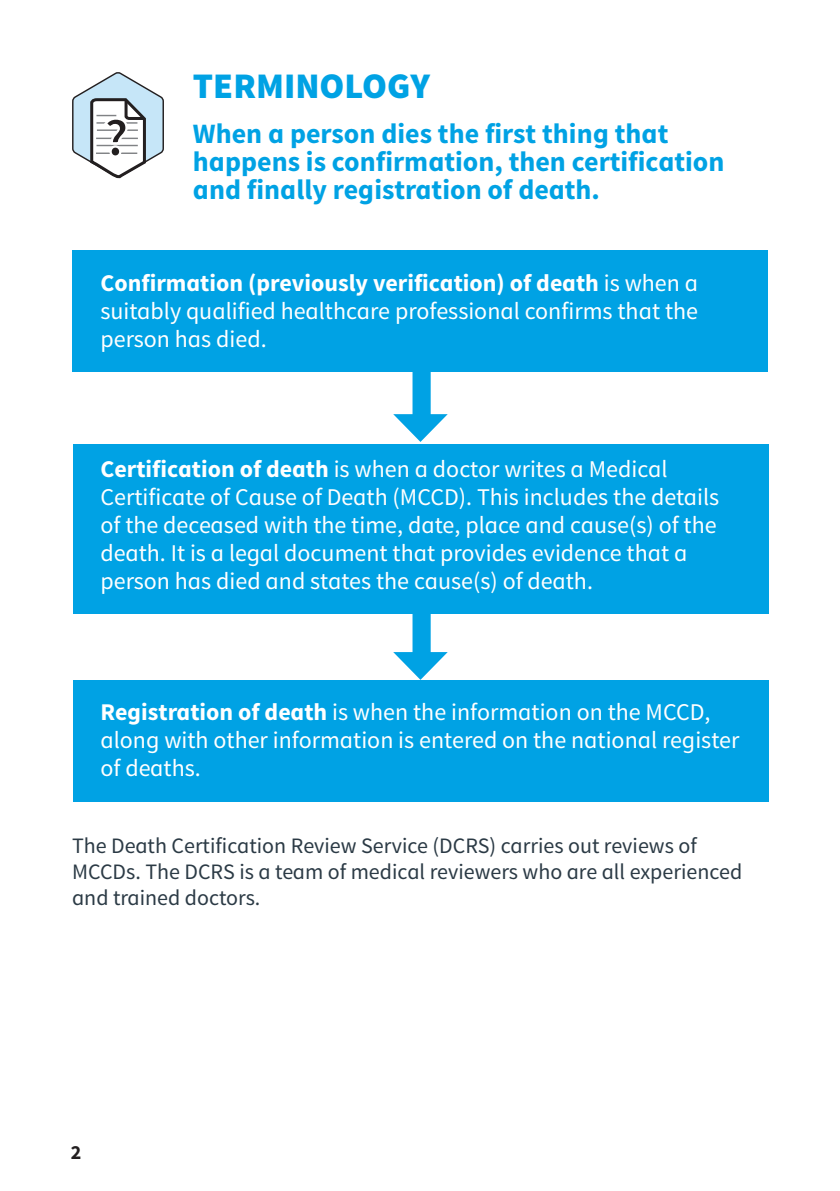
<style>
.page{position:relative;width:840px;height:1191px;background:#fff}
.page>*{position:absolute;margin:0;border:0;box-sizing:border-box;transform-origin:0 0}
.t1{font:900 36px "NHS Source Sans Pro";color:#00a2e4}
.t2{font:700 28px/28px "NHS Source Sans Pro";color:#00a2e4}
.t3{font:24px/28px "NHS Source Sans Pro";color:#fff}
.t4{font:22px/26px "NHS Source Sans Pro";color:#2b3a45}
.t5{font:700 20px "NHS Source Sans Pro";color:#231f20}
.s1{font-weight:700}
</style>
<div class="page">
<div style="left:73px;top:679px;width:695px;height:122px;background:#00a2e4"></div>
<div style="left:73px;top:444px;width:695px;height:169px;background:#00a2e4"></div>
<div style="left:72px;top:249px;width:695px;height:122px;background:#00a2e4"></div>
<svg style="left:393px;top:371px;width:54px;height:71px"></svg>
<svg style="left:393px;top:613px;width:54px;height:67px"></svg>
<svg style="left:72px;top:72px;width:92px;height:107px"></svg>
<h1 class="t1" style="left:193px;top:62px;width:238px">TERMINOLOGY</h1>
<p class="t2" style="left:193px;top:121px;width:533px">When a person dies the first thing that happens is confirmation, then certification and finally registration of death.</p>
<p class="t3" style="left:100px;top:269px;width:599px;text-align:justify"><span class="s1">Confirmation (previously verification) of death</span> is when a suitably qualified healthcare professional confirms that the person has died.</p>
<p class="t3" style="left:100px;top:456px;width:620px"><span class="s1">Certification of death</span> is when a doctor writes a Medical Certificate of Cause of Death (MCCD). This includes the details of the deceased with the time, date, place and cause(s) of the death. It is a legal document that provides evidence that a person has died and states the cause(s) of death.</p>
<p class="t3" style="left:100px;top:698px;width:640px"><span class="s1">Registration of death</span> is when the information on the MCCD, along with other information is entered on the national register of deaths.</p>
<p class="t4" style="left:72px;top:832px;width:671px">The Death Certification Review Service (DCRS) carries out reviews of<br>MCCDs. The DCRS is a team of medical reviewers who are all experienced and trained doctors.</p>
<p class="t5" style="left:71px;top:1139px;width:12px">2</p>
</div>
